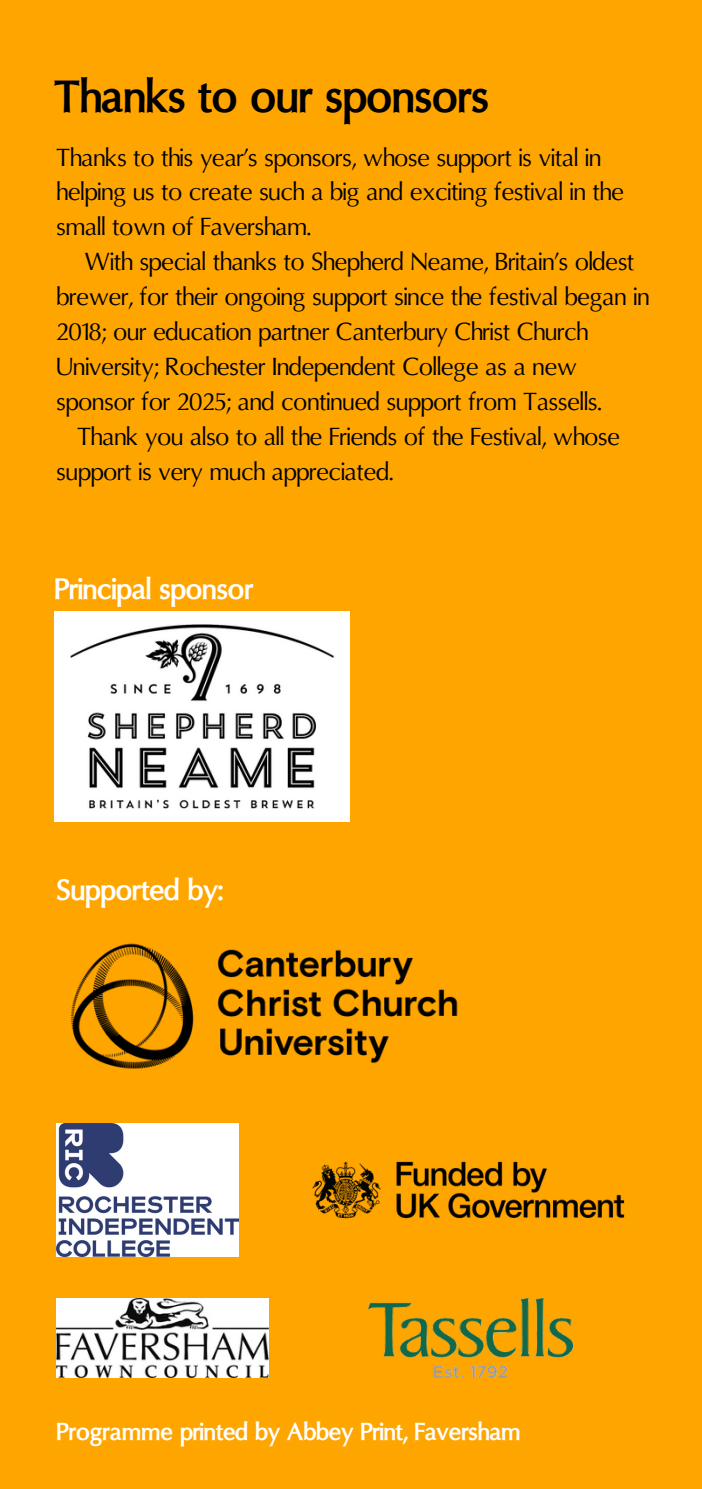
<style>
.page{position:relative;width:702px;height:1489px;background:#fff}
.page>*{position:absolute;margin:0;border:0;box-sizing:border-box;transform-origin:0 0}
.t1{font:700 46.75px "Oregon LDO";color:#000}
.t2{font:700 30px "Oregon LDO";color:#fff}
.t3{font:25px/35px "Oregon LDO";color:#000}
.t4{font:700 25px "Oregon LDO";color:#fff}
</style>
<div class="page">
<div style="left:0;top:0;width:701px;height:798px;background:#ffa500"></div>
<div style="left:0;top:576px;width:701px;height:912px;background:#ffa500"></div>
<img style="left:55px;top:611px;width:294px;height:210px">
<img style="left:70px;top:943px;width:388px;height:126px">
<img style="left:57px;top:1298px;width:211px;height:79px">
<img style="left:368px;top:1298px;width:204px;height:79px">
<img style="left:57px;top:1123px;width:181px;height:133px">
<img style="left:312px;top:1161px;width:313px;height:58px">
<h1 class="t1" style="left:55px;top:76px;width:435px">Thanks to our sponsors</h1>
<p class="t3" style="left:57px;top:142px;width:568px">Thanks to this year’s sponsors, whose support is vital in helping us to create such a big and exciting festival in the small town of Faversham.</p>
<p class="t3" style="left:57px;top:247px;width:594px;text-indent:28px">With special thanks to Shepherd Neame, Britain’s oldest brewer, for their ongoing support since the festival began in 2018; our education partner Canterbury Christ Church University; Rochester Independent College as a new sponsor for 2025; and continued support from Tassells.</p>
<p class="t3" style="left:57px;top:421px;width:564px;text-indent:21px">Thank you also to all the Friends of the Festival, whose support is very much appreciated.</p>
<h2 class="t2" style="left:55px;top:576px;width:200px">Principal sponsor</h2>
<h2 class="t2" style="left:57px;top:877px;width:168px">Supported by:</h2>
<p class="t4" style="left:57px;top:1421px;width:465px">Programme printed by Abbey Print, Faversham</p>
</div>
